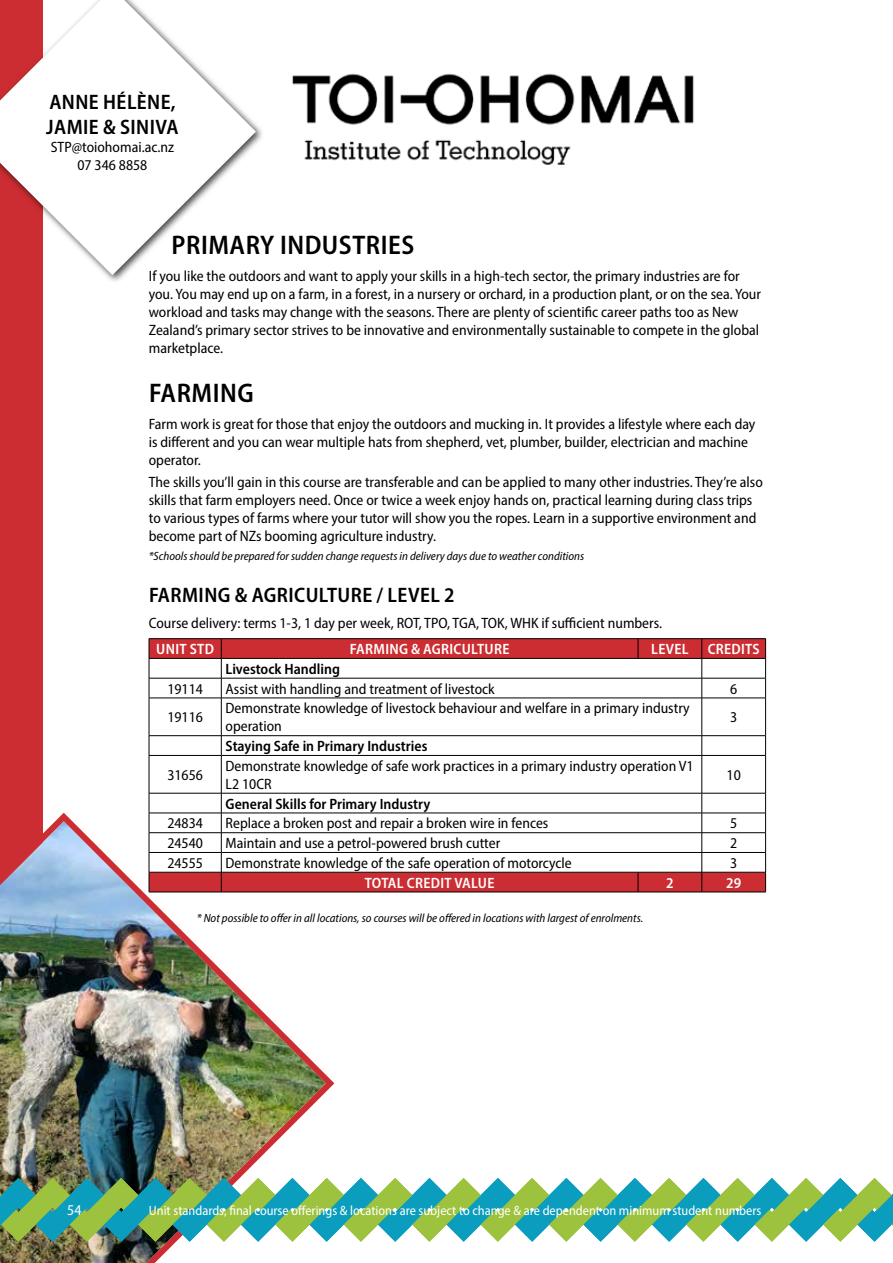
<style>
.page{position:relative;width:893px;height:1263px;background:#fff}
.page>*{position:absolute;margin:0;border:0;box-sizing:border-box;transform-origin:0 0}
.t1{font:600 semi-condensed 27px "Myriad Pro";letter-spacing:.02em;color:#000}
.t2{font:600 semi-condensed 21px/25.2px "Myriad Pro";letter-spacing:.02em;color:#000}
.t3{font:semi-condensed 15px/18px "Myriad Pro";color:#000}
.t4{font:600 semi-condensed 15px "Myriad Pro";color:#000}
.t5{font:600 semi-condensed 15px "Myriad Pro";letter-spacing:.02em;color:#fff}
.t6{font:semi-condensed 15px "Myriad Pro";color:#fff}
.t7{font:semi-condensed 13.5px "Myriad Pro";color:#fff}
.t8{font:italic semi-condensed 12px "Myriad Pro";color:#000}
</style>
<div class="page">
<div style="left:0;top:0;width:43px;height:1263px;background:#cc2d32"></div>
<img style="left:0;top:808px;width:335px;height:455px">
<svg style="left:150px;top:639px;width:615px;height:253px;fill:#cc2d32"></svg>
<svg style="left:150px;top:659px;width:615px;height:213px"></svg>
<hr style="left:149px;top:638px;width:72px;height:1px;background:#000">
<hr style="left:221px;top:638px;width:417px;height:1px;background:#000">
<hr style="left:638px;top:638px;width:64px;height:1px;background:#000">
<svg style="left:638px;top:639px;width:1px;height:19px"></svg>
<hr style="left:702px;top:638px;width:64px;height:1px;background:#000">
<svg style="left:638px;top:873px;width:1px;height:19px"></svg>
<hr style="left:149px;top:658px;width:72px;height:1px;background:#000">
<hr style="left:221px;top:658px;width:417px;height:1px;background:#000">
<hr style="left:638px;top:658px;width:64px;height:1px;background:#000">
<hr style="left:702px;top:658px;width:64px;height:1px;background:#000">
<hr style="left:149px;top:678px;width:72px;height:1px;background:#000">
<svg style="left:149px;top:639px;width:1px;height:59px"></svg>
<hr style="left:221px;top:678px;width:417px;height:1px;background:#000">
<svg style="left:221px;top:639px;width:1px;height:59px"></svg>
<hr style="left:638px;top:678px;width:64px;height:1px;background:#000">
<hr style="left:702px;top:678px;width:64px;height:1px;background:#000">
<svg style="left:702px;top:639px;width:1px;height:59px"></svg>
<svg style="left:765px;top:639px;width:1px;height:59px"></svg>
<hr style="left:149px;top:698px;width:72px;height:1px;background:#000">
<hr style="left:149px;top:698px;width:1px;height:37px;background:#000">
<hr style="left:221px;top:698px;width:417px;height:1px;background:#000">
<hr style="left:221px;top:698px;width:1px;height:37px;background:#000">
<hr style="left:638px;top:698px;width:64px;height:1px;background:#000">
<hr style="left:702px;top:698px;width:64px;height:1px;background:#000">
<hr style="left:702px;top:698px;width:1px;height:37px;background:#000">
<hr style="left:765px;top:698px;width:1px;height:37px;background:#000">
<hr style="left:149px;top:735px;width:72px;height:1px;background:#000">
<svg style="left:149px;top:736px;width:1px;height:19px"></svg>
<hr style="left:221px;top:735px;width:417px;height:1px;background:#000">
<svg style="left:221px;top:736px;width:1px;height:19px"></svg>
<hr style="left:638px;top:735px;width:64px;height:1px;background:#000">
<hr style="left:702px;top:735px;width:64px;height:1px;background:#000">
<svg style="left:702px;top:736px;width:1px;height:19px"></svg>
<svg style="left:765px;top:736px;width:1px;height:19px"></svg>
<hr style="left:149px;top:755px;width:72px;height:1px;background:#000">
<hr style="left:149px;top:756px;width:1px;height:37px;background:#000">
<hr style="left:221px;top:755px;width:417px;height:1px;background:#000">
<hr style="left:221px;top:756px;width:1px;height:37px;background:#000">
<hr style="left:638px;top:755px;width:64px;height:1px;background:#000">
<hr style="left:702px;top:755px;width:64px;height:1px;background:#000">
<hr style="left:702px;top:756px;width:1px;height:37px;background:#000">
<hr style="left:765px;top:756px;width:1px;height:37px;background:#000">
<hr style="left:149px;top:793px;width:72px;height:1px;background:#000">
<hr style="left:221px;top:793px;width:417px;height:1px;background:#000">
<hr style="left:638px;top:793px;width:64px;height:1px;background:#000">
<hr style="left:702px;top:793px;width:64px;height:1px;background:#000">
<hr style="left:149px;top:813px;width:72px;height:1px;background:#000">
<hr style="left:221px;top:813px;width:417px;height:1px;background:#000">
<hr style="left:638px;top:813px;width:64px;height:1px;background:#000">
<hr style="left:702px;top:813px;width:64px;height:1px;background:#000">
<hr style="left:149px;top:832px;width:72px;height:1px;background:#000">
<hr style="left:221px;top:832px;width:417px;height:1px;background:#000">
<hr style="left:638px;top:832px;width:64px;height:1px;background:#000">
<hr style="left:702px;top:832px;width:64px;height:1px;background:#000">
<hr style="left:149px;top:852px;width:72px;height:1px;background:#000">
<svg style="left:149px;top:793px;width:1px;height:99px"></svg>
<hr style="left:221px;top:852px;width:417px;height:1px;background:#000">
<svg style="left:221px;top:793px;width:1px;height:99px"></svg>
<hr style="left:638px;top:852px;width:64px;height:1px;background:#000">
<hr style="left:702px;top:852px;width:64px;height:1px;background:#000">
<svg style="left:702px;top:793px;width:1px;height:99px"></svg>
<svg style="left:765px;top:793px;width:1px;height:99px"></svg>
<hr style="left:149px;top:872px;width:72px;height:1px;background:#000">
<hr style="left:221px;top:872px;width:417px;height:1px;background:#000">
<hr style="left:638px;top:872px;width:64px;height:1px;background:#000">
<hr style="left:702px;top:872px;width:64px;height:1px;background:#000">
<hr style="left:149px;top:892px;width:72px;height:1px;background:#000">
<hr style="left:221px;top:892px;width:417px;height:1px;background:#000">
<hr style="left:638px;top:892px;width:64px;height:1px;background:#000">
<hr style="left:702px;top:892px;width:64px;height:1px;background:#000">
<img style="left:292px;top:73px;width:402px;height:92px">
<div style="left:0;top:0;width:265px;height:284px;background:#000;opacity:.75"></div>
<svg style="left:0;top:0;width:256px;height:275px"></svg>
<svg style="left:0;top:1178px;width:893px;height:64px"></svg>
<h2 class="t2" style="left:46px;top:89px;width:134px">ANNE HÉLÈNE,<br>JAMIE &amp; SINIVA</h2>
<p class="t3" style="left:51px;top:138px;width:125px;text-align:center">STP@toiohomai.ac.nz<br>07 346 8858</p>
<h1 class="t1" style="left:172px;top:228px;width:244px">PRIMARY INDUSTRIES</h1>
<p class="t3" style="left:149px;top:266px;width:614px">If you like the outdoors and want to apply your skills in a high-tech sector, the primary industries are for you. You may end up on a farm, in a forest, in a nursery or orchard, in a production plant, or on the sea. Your workload and tasks may change with the seasons. There are plenty of scientific career paths too as New Zealand’s primary sector strives to be innovative and environmentally sustainable to compete in the global marketplace.</p>
<h1 class="t1" style="left:149px;top:376px;width:106px">FARMING</h1>
<p class="t3" style="left:149px;top:414px;width:608px">Farm work is great for those that enjoy the outdoors and mucking in. It provides a lifestyle where each day is different and you can wear multiple hats from shepherd, vet, plumber, builder, electrician and machine operator.</p>
<p class="t3" style="left:149px;top:473px;width:616px">The skills you’ll gain in this course are transferable and can be applied to many other industries. They’re also skills that farm employers need. Once or twice a week enjoy hands on, practical learning during class trips to various types of farms where your tutor will show you the ropes. Learn in a supportive environment and become part of NZs booming agriculture industry.</p>
<p class="t8" style="left:149px;top:548px;width:437px">*Schools should be prepared for sudden change requests in delivery days due to weather conditions</p>
<h2 class="t2" style="left:149px;top:582px;width:307px">FARMING &amp; AGRICULTURE / LEVEL 2</h2>
<p class="t3" style="left:149px;top:614px;width:515px">Course delivery: terms 1-3, 1 day per week, ROT, TPO, TGA, TOK, WHK if sufficient numbers.</p>
<p class="t5" style="left:156px;top:640px;width:59px">UNIT STD</p>
<p class="t5" style="left:350px;top:640px;width:161px">FARMING &amp; AGRICULTURE</p>
<p class="t5" style="left:651px;top:640px;width:39px">LEVEL</p>
<p class="t5" style="left:708px;top:640px;width:54px">CREDITS</p>
<p class="t4" style="left:226px;top:659px;width:116px">Livestock Handling</p>
<p class="t3" style="left:167px;top:679px;width:37px">19114</p>
<p class="t3" style="left:226px;top:679px;width:271px">Assist with handling and treatment of livestock</p>
<p class="t3" style="left:730px;top:679px;width:9px">6</p>
<p class="t3" style="left:167px;top:708px;width:37px">19116</p>
<p class="t3" style="left:226px;top:699px;width:466px">Demonstrate knowledge of livestock behaviour and welfare in a primary industry operation</p>
<p class="t3" style="left:730px;top:708px;width:9px">3</p>
<p class="t4" style="left:226px;top:737px;width:203px">Staying Safe in Primary Industries</p>
<p class="t3" style="left:167px;top:766px;width:37px">31656</p>
<p class="t3" style="left:226px;top:757px;width:470px">Demonstrate knowledge of safe work practices in a primary industry operation V1<br>L2 10CR</p>
<p class="t3" style="left:727px;top:766px;width:16px">10</p>
<p class="t4" style="left:226px;top:794px;width:206px">General Skills for Primary Industry</p>
<p class="t3" style="left:167px;top:814px;width:37px">24834</p>
<p class="t3" style="left:226px;top:814px;width:324px">Replace a broken post and repair a broken wire in fences</p>
<p class="t3" style="left:730px;top:814px;width:9px">5</p>
<p class="t3" style="left:167px;top:834px;width:37px">24540</p>
<p class="t3" style="left:226px;top:834px;width:276px">Maintain and use a petrol-powered brush cutter</p>
<p class="t3" style="left:730px;top:834px;width:9px">2</p>
<p class="t3" style="left:167px;top:854px;width:37px">24555</p>
<p class="t3" style="left:226px;top:854px;width:348px">Demonstrate knowledge of the safe operation of motorcycle</p>
<p class="t3" style="left:730px;top:854px;width:9px">3</p>
<p class="t5" style="left:365px;top:873px;width:131px">TOTAL CREDIT VALUE</p>
<p class="t5" style="left:666px;top:873px;width:9px">2</p>
<p class="t5" style="left:726px;top:873px;width:16px">29</p>
<p class="t8" style="left:197px;top:910px;width:448px">* Not possible to offer in all locations, so courses will be offered in locations with largest of enrolments.</p>
<p class="t6" style="left:67px;top:1201px;width:16px">54</p>
<p class="t7" style="left:149px;top:1202px;width:614px">Unit standards, final course offerings &amp; locations are subject to change &amp; are dependent on minimum student numbers</p>
</div>
